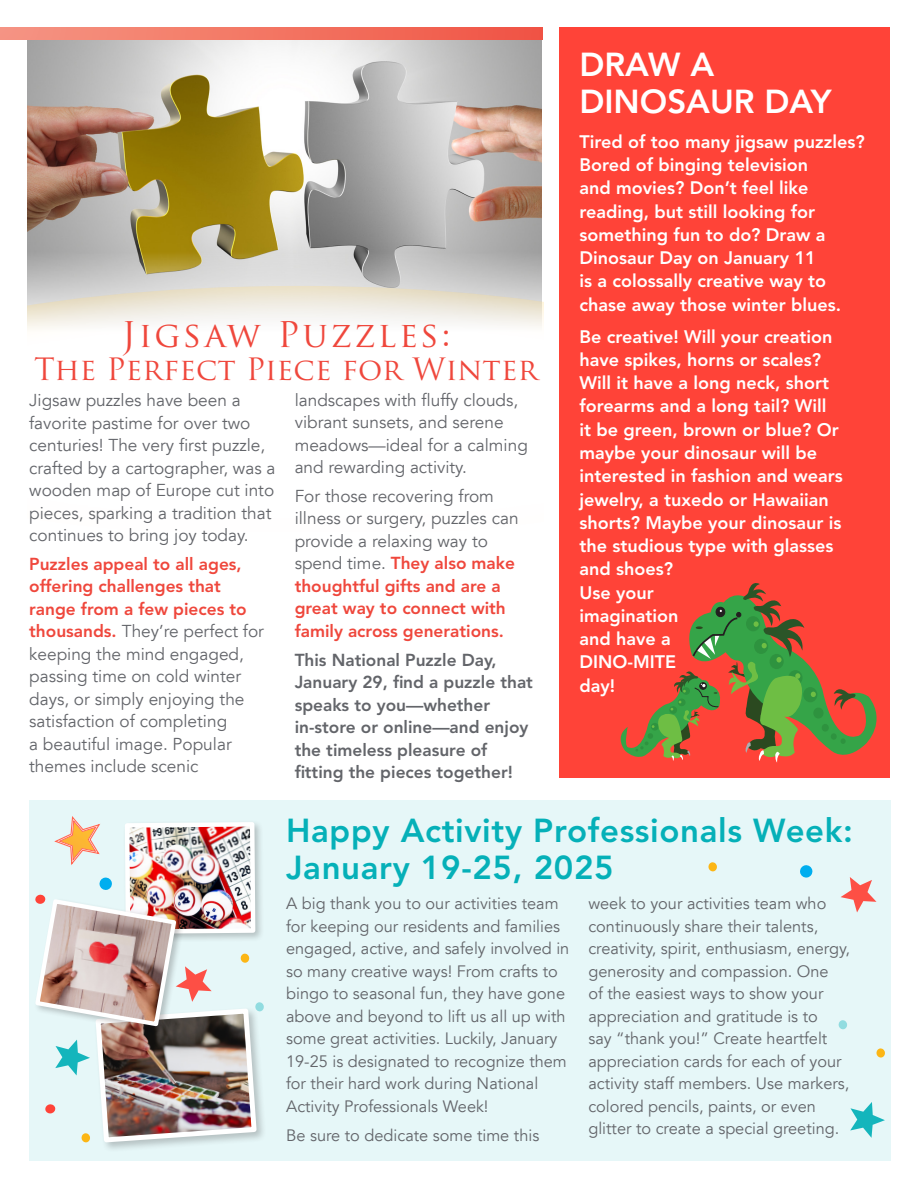
<style>
.page{position:relative;width:918px;height:1188px;background:#fff}
.page>*{position:absolute;margin:0;border:0;box-sizing:border-box;transform-origin:0 0}
.t1{font:34.5px "Trajan Pro";letter-spacing:.08em;color:#ef473c}
.t2{font:800 33px/37.5px "Avenir LT Std";letter-spacing:.02em;color:#05b0b8}
.t3{font:800 33px/37.5px "Avenir LT Std";color:#fff}
.t4{font:30px "Trajan Pro";letter-spacing:.01em;color:#ef473c}
.t5{font:800 18px/23.2px "Avenir LT Std";color:#fff}
.t6{font:17.25px/22.5px "Avenir LT";color:#63656a}
.t7{font:800 17.25px/22.5px "Avenir LT Std";color:#ef473c}
.t8{font:800 17.25px/22.5px "Avenir LT Std";color:#63656a}
.t9{font:16.5px/22.5px "Avenir LT";color:#63656a}
.s1{font-family:"Avenir LT Std";font-weight:800;color:#ef473c}
.s2{font-family:"Avenir LT";font-weight:400;color:#63656a}
</style>
<div class="page">
<img style="left:27px;top:40px;width:515px;height:243px">
<div style="left:0;top:283px;width:805px;height:256px;background:#ffc52d;opacity:.75"></div>
<div style="left:544px;top:254px;width:262px;height:597px;background:#fff"></div>
<div style="left:0;top:254px;width:26px;height:597px;background:#fff"></div>
<svg style="left:0;top:27px;width:542px;height:13px;background:#f27463"></svg>
<div style="left:560px;top:27px;width:330px;height:751px;background:#ff4338"></div>
<div style="left:29px;top:800px;width:862px;height:361px;background:#e6f7f8"></div>
<svg style="left:841px;top:877px;width:36px;height:35px"></svg>
<svg style="left:800px;top:865px;width:13px;height:13px"></svg>
<div style="left:838px;top:1020px;width:9px;height:10px;background:#91dce0;border-radius:4px"></div>
<div style="left:255px;top:1002px;width:9px;height:10px;background:#91dce0;border-radius:4px"></div>
<svg style="left:708px;top:862px;width:9px;height:10px"></svg>
<div style="left:123px;top:820px;width:142px;height:123px;background:#231f20;opacity:.25"></div>
<div style="left:93px;top:1006px;width:174px;height:147px;background:#231f20;opacity:.25"></div>
<img style="left:35px;top:816px;width:224px;height:329px">
<svg style="left:850px;top:1102px;width:35px;height:36px"></svg>
<div style="left:876px;top:1048px;width:9px;height:10px;background:#fcb615;border-radius:4px"></div>
<svg style="left:620px;top:583px;width:257px;height:180px"></svg>
<h1 class="t1" style="left:122px;top:312px;width:330px">Jigsaw Puzzles:</h1>
<h3 class="t4" style="left:34px;top:350px;width:505px">The Perfect Piece for Winter</h3>
<p class="t6" style="left:29px;top:389px;width:248px">Jigsaw puzzles have been a favorite pastime for over two centuries! The very first puzzle, crafted by a cartographer, was a wooden map of Europe cut into pieces, sparking a tradition that continues to bring joy today.</p>
<p class="t7" style="left:29px;top:552px;width:219px">Puzzles appeal to all ages, offering challenges that range from a few pieces to</p>
<p class="t6" style="left:29px;top:620px;width:236px"><span class="s1">thousands.</span> They’re perfect for keeping the mind engaged, passing time on cold winter days, or simply enjoying the satisfaction of completing<br>a beautiful image. Popular themes include scenic</p>
<p class="t6" style="left:295px;top:389px;width:235px">landscapes with fluffy clouds, vibrant sunsets, and serene meadows—ideal for a calming and rewarding activity.</p>
<p class="t6" style="left:295px;top:485px;width:225px">For those recovering from illness or surgery, puzzles can provide a relaxing way to</p>
<p class="t7" style="left:295px;top:552px;width:222px"><span class="s2">spend time.</span> They also make thoughtful gifts and are a great way to connect with family across generations.</p>
<p class="t8" style="left:295px;top:648px;width:240px">This National Puzzle Day,<br>January 29, find a puzzle that speaks to you—whether in-store or online—and enjoy the timeless pleasure of fitting the pieces together!</p>
<h2 class="t3" style="left:579px;top:46px;width:254px">DRAW A<br>DINOSAUR DAY</h2>
<p class="t5" style="left:579px;top:130px;width:287px">Tired of too many jigsaw puzzles?<br>Bored of binging television<br>and movies? Don’t feel like reading, but still looking for something fun to do? Draw a<br>Dinosaur Day on January 11<br>is a colossally creative way to chase away those winter blues.</p>
<p class="t5" style="left:579px;top:325px;width:265px">Be creative! Will your creation have spikes, horns or scales?<br>Will it have a long neck, short forearms and a long tail? Will<br>it be green, brown or blue? Or maybe your dinosaur will be interested in fashion and wears jewelry, a tuxedo or Hawaiian shorts? Maybe your dinosaur is the studious type with glasses and shoes?<br>Use your<br>imagination<br>and have a<br>DINO-MITE<br>day!</p>
<h2 class="t2" style="left:286px;top:812px;width:568px">Happy Activity Professionals Week:<br>January 19-25, 2025</h2>
<p class="t9" style="left:286px;top:893px;width:285px">A big thank you to our activities team for keeping our residents and families engaged, active, and safely involved in so many creative ways! From crafts to bingo to seasonal fun, they have gone above and beyond to lift us all up with some great activities. Luckily, January 19-25 is designated to recognize them for their hard work during National Activity Professionals Week!</p>
<p class="t9" style="left:286px;top:1124px;width:255px">Be sure to dedicate some time this</p>
<p class="t9" style="left:588px;top:893px;width:263px">week to your activities team who continuously share their talents, creativity, spirit, enthusiasm, energy, generosity and compassion. One<br>of the easiest ways to show your appreciation and gratitude is to<br>say “thank you!” Create heartfelt appreciation cards for each of your activity staff members. Use markers, colored pencils, paints, or even glitter to create a special greeting.</p>
</div>
